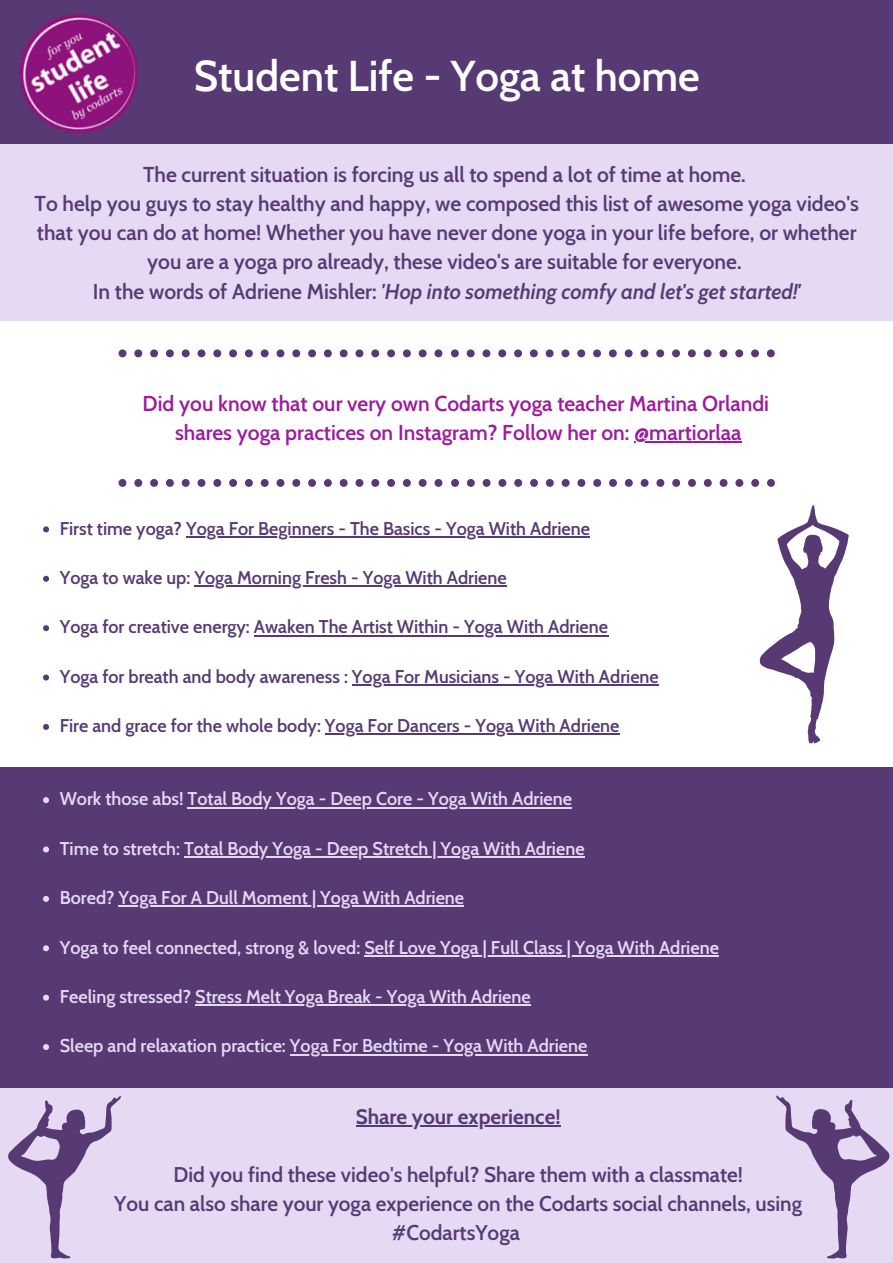
<style>
.page{position:relative;width:893px;height:1263px;background:#fff}
.page>*{position:absolute;margin:0;border:0;box-sizing:border-box;transform-origin:0 0}
.t1{font:600 42px "Cabin";color:#fff}
.t2{font:600 21px/29.2px "Cabin";color:#573a74;text-align:center}
.t3{font:600 21px/29.2px "Cabin";color:#9d1c9c;text-align:center}
.t4{font:600 20.77px/28.8px "Cabin";color:#573a74;text-align:center}
.t5{font:700 20.77px "Cabin";color:#573a74}
.t6{font:600 18px "Cabin";color:#e6d9f4}
.t7{font:600 18px "Cabin";color:#573a74}
.s1{font-style:italic}
</style>
<div class="page">
<div style="left:0;top:0;width:893px;height:145px;background:#573a74"></div>
<img style="left:5px;top:13px;width:151px;height:132px">
<div style="left:0;top:767px;width:893px;height:496px;background:#573a74"></div>
<svg style="left:119px;top:349px;width:7px;height:8px"></svg>
<svg style="left:134px;top:349px;width:8px;height:8px"></svg>
<svg style="left:150px;top:349px;width:8px;height:8px"></svg>
<svg style="left:166px;top:349px;width:8px;height:8px"></svg>
<svg style="left:182px;top:349px;width:8px;height:8px"></svg>
<svg style="left:197px;top:349px;width:8px;height:8px"></svg>
<svg style="left:213px;top:349px;width:8px;height:8px"></svg>
<svg style="left:229px;top:349px;width:8px;height:8px"></svg>
<svg style="left:245px;top:349px;width:8px;height:8px"></svg>
<svg style="left:261px;top:349px;width:8px;height:8px"></svg>
<svg style="left:276px;top:349px;width:8px;height:8px"></svg>
<svg style="left:292px;top:349px;width:8px;height:8px"></svg>
<svg style="left:308px;top:349px;width:8px;height:8px"></svg>
<svg style="left:324px;top:349px;width:8px;height:8px"></svg>
<svg style="left:340px;top:349px;width:8px;height:8px"></svg>
<svg style="left:355px;top:349px;width:8px;height:8px"></svg>
<svg style="left:371px;top:349px;width:8px;height:8px"></svg>
<svg style="left:387px;top:349px;width:8px;height:8px"></svg>
<svg style="left:403px;top:349px;width:8px;height:8px"></svg>
<svg style="left:419px;top:349px;width:7px;height:8px"></svg>
<svg style="left:434px;top:349px;width:8px;height:8px"></svg>
<svg style="left:451px;top:349px;width:8px;height:8px"></svg>
<svg style="left:467px;top:349px;width:7px;height:8px"></svg>
<svg style="left:482px;top:349px;width:8px;height:8px"></svg>
<svg style="left:498px;top:349px;width:8px;height:8px"></svg>
<svg style="left:514px;top:349px;width:8px;height:8px"></svg>
<svg style="left:530px;top:349px;width:8px;height:8px"></svg>
<svg style="left:546px;top:349px;width:7px;height:8px"></svg>
<svg style="left:561px;top:349px;width:8px;height:8px"></svg>
<svg style="left:577px;top:349px;width:8px;height:8px"></svg>
<svg style="left:593px;top:349px;width:8px;height:8px"></svg>
<svg style="left:609px;top:349px;width:8px;height:8px"></svg>
<svg style="left:624px;top:349px;width:8px;height:8px"></svg>
<svg style="left:640px;top:349px;width:8px;height:8px"></svg>
<svg style="left:656px;top:349px;width:8px;height:8px"></svg>
<svg style="left:672px;top:349px;width:8px;height:8px"></svg>
<svg style="left:688px;top:349px;width:8px;height:8px"></svg>
<svg style="left:703px;top:349px;width:8px;height:8px"></svg>
<svg style="left:719px;top:349px;width:8px;height:8px"></svg>
<svg style="left:735px;top:349px;width:8px;height:8px"></svg>
<svg style="left:751px;top:349px;width:8px;height:8px"></svg>
<svg style="left:767px;top:349px;width:8px;height:8px"></svg>
<svg style="left:760px;top:505px;width:88px;height:239px"></svg>
<svg style="left:119px;top:479px;width:7px;height:8px"></svg>
<svg style="left:134px;top:479px;width:8px;height:8px"></svg>
<svg style="left:150px;top:479px;width:8px;height:8px"></svg>
<svg style="left:166px;top:479px;width:8px;height:8px"></svg>
<svg style="left:182px;top:479px;width:8px;height:8px"></svg>
<svg style="left:197px;top:479px;width:8px;height:8px"></svg>
<svg style="left:213px;top:479px;width:8px;height:8px"></svg>
<svg style="left:229px;top:479px;width:8px;height:8px"></svg>
<svg style="left:245px;top:479px;width:8px;height:8px"></svg>
<svg style="left:261px;top:479px;width:8px;height:8px"></svg>
<svg style="left:276px;top:479px;width:8px;height:8px"></svg>
<svg style="left:292px;top:479px;width:8px;height:8px"></svg>
<svg style="left:308px;top:479px;width:8px;height:8px"></svg>
<svg style="left:324px;top:479px;width:8px;height:8px"></svg>
<svg style="left:340px;top:479px;width:8px;height:8px"></svg>
<svg style="left:355px;top:479px;width:8px;height:8px"></svg>
<svg style="left:371px;top:479px;width:8px;height:8px"></svg>
<svg style="left:387px;top:479px;width:8px;height:8px"></svg>
<svg style="left:403px;top:479px;width:8px;height:8px"></svg>
<svg style="left:419px;top:479px;width:7px;height:8px"></svg>
<svg style="left:434px;top:479px;width:8px;height:8px"></svg>
<div style="left:0;top:1088px;width:893px;height:175px;background:#e6d9f4"></div>
<svg style="left:8px;top:1096px;width:113px;height:163px"></svg>
<div style="left:0;top:145px;width:893px;height:176px;background:#e6d9f4"></div>
<svg style="left:43px;top:526px;width:6px;height:6px"></svg>
<hr style="left:186px;top:536px;width:404px;height:2px;background:#573a74">
<svg style="left:43px;top:576px;width:6px;height:6px"></svg>
<hr style="left:194px;top:585px;width:313px;height:2px;background:#573a74">
<svg style="left:43px;top:625px;width:6px;height:6px"></svg>
<hr style="left:254px;top:635px;width:354px;height:1px;background:#573a74">
<svg style="left:43px;top:674px;width:6px;height:6px"></svg>
<hr style="left:352px;top:684px;width:307px;height:2px;background:#573a74">
<svg style="left:43px;top:724px;width:6px;height:6px"></svg>
<hr style="left:325px;top:734px;width:294px;height:1px;background:#573a74">
<svg style="left:43px;top:797px;width:6px;height:6px"></svg>
<hr style="left:188px;top:807px;width:384px;height:1px;background:#e6d9f4">
<svg style="left:43px;top:846px;width:6px;height:6px"></svg>
<hr style="left:184px;top:856px;width:400px;height:2px;background:#e6d9f4">
<svg style="left:43px;top:896px;width:6px;height:6px"></svg>
<hr style="left:119px;top:905px;width:345px;height:2px;background:#e6d9f4">
<svg style="left:43px;top:945px;width:6px;height:6px"></svg>
<hr style="left:364px;top:955px;width:355px;height:1px;background:#e6d9f4">
<svg style="left:43px;top:995px;width:6px;height:6px"></svg>
<hr style="left:195px;top:1004px;width:336px;height:2px;background:#e6d9f4">
<svg style="left:43px;top:1044px;width:6px;height:6px"></svg>
<hr style="left:290px;top:1054px;width:297px;height:1px;background:#e6d9f4">
<hr style="left:356px;top:1126px;width:204px;height:1px;background:#573a74">
<svg style="left:776px;top:1095px;width:114px;height:164px"></svg>
<svg style="left:451px;top:479px;width:8px;height:8px"></svg>
<svg style="left:467px;top:479px;width:8px;height:8px"></svg>
<svg style="left:483px;top:479px;width:7px;height:8px"></svg>
<svg style="left:498px;top:479px;width:8px;height:8px"></svg>
<svg style="left:514px;top:479px;width:8px;height:8px"></svg>
<svg style="left:530px;top:479px;width:8px;height:8px"></svg>
<svg style="left:546px;top:479px;width:8px;height:8px"></svg>
<svg style="left:561px;top:479px;width:8px;height:8px"></svg>
<svg style="left:577px;top:479px;width:8px;height:8px"></svg>
<svg style="left:593px;top:479px;width:8px;height:8px"></svg>
<svg style="left:609px;top:479px;width:8px;height:8px"></svg>
<svg style="left:625px;top:479px;width:8px;height:8px"></svg>
<svg style="left:640px;top:479px;width:8px;height:8px"></svg>
<svg style="left:656px;top:479px;width:8px;height:8px"></svg>
<svg style="left:672px;top:479px;width:8px;height:8px"></svg>
<svg style="left:688px;top:479px;width:8px;height:8px"></svg>
<svg style="left:704px;top:479px;width:8px;height:8px"></svg>
<svg style="left:719px;top:479px;width:8px;height:8px"></svg>
<svg style="left:735px;top:479px;width:8px;height:8px"></svg>
<svg style="left:751px;top:479px;width:8px;height:8px"></svg>
<svg style="left:767px;top:479px;width:8px;height:8px"></svg>
<hr style="left:634px;top:442px;width:107px;height:1px;background:#9d1c9c">
<h1 class="t1" style="left:194px;top:50px;width:507px">Student Life - Yoga at home</h1>
<p class="t2" style="left:35px;top:159px;width:826px">The current situation is forcing us all to spend a lot of time at home.<br>To help you guys to stay healthy and happy, we composed this list of awesome yoga video's that you can do at home! Whether you have never done yoga in your life before, or whether you are a yoga pro already, these video's are suitable for everyone.<br>In the words of Adriene Mishler: <span class="s1">'Hop into something comfy and let's get started!'</span></p>
<p class="t3" style="left:143px;top:389px;width:628px">Did you know that our very own Codarts yoga teacher Martina Orlandi shares yoga practices on Instagram? Follow her on: @martiorlaa</p>
<p class="t7" style="left:60px;top:517px;width:532px">First time yoga? Yoga For Beginners - The Basics - Yoga With Adriene</p>
<p class="t7" style="left:60px;top:567px;width:448px">Yoga to wake up: Yoga Morning Fresh - Yoga With Adriene</p>
<p class="t7" style="left:60px;top:616px;width:550px">Yoga for creative energy: Awaken The Artist Within - Yoga With Adriene</p>
<p class="t7" style="left:60px;top:665px;width:600px">Yoga for breath and body awareness : Yoga For Musicians - Yoga With Adriene</p>
<p class="t7" style="left:60px;top:715px;width:561px">Fire and grace for the whole body: Yoga For Dancers - Yoga With Adriene</p>
<p class="t6" style="left:60px;top:788px;width:514px">Work those abs! Total Body Yoga - Deep Core - Yoga With Adriene</p>
<p class="t6" style="left:60px;top:837px;width:526px">Time to stretch: Total Body Yoga - Deep Stretch | Yoga With Adriene</p>
<p class="t6" style="left:60px;top:887px;width:406px">Bored? Yoga For A Dull Moment | Yoga With Adriene</p>
<p class="t6" style="left:60px;top:936px;width:660px">Yoga to feel connected, strong &amp; loved: Self Love Yoga | Full Class | Yoga With Adriene</p>
<p class="t6" style="left:60px;top:985px;width:472px">Feeling stressed? Stress Melt Yoga Break - Yoga With Adriene</p>
<p class="t6" style="left:60px;top:1035px;width:529px">Sleep and relaxation practice: Yoga For Bedtime - Yoga With Adriene</p>
<p class="t5" style="left:356px;top:1104px;width:206px">Share your experience!</p>
<p class="t4" style="left:114px;top:1160px;width:689px">Did you find these video's helpful? Share them with a classmate!<br>You can also share your yoga experience on the Codarts social channels, using #CodartsYoga</p>
</div>
